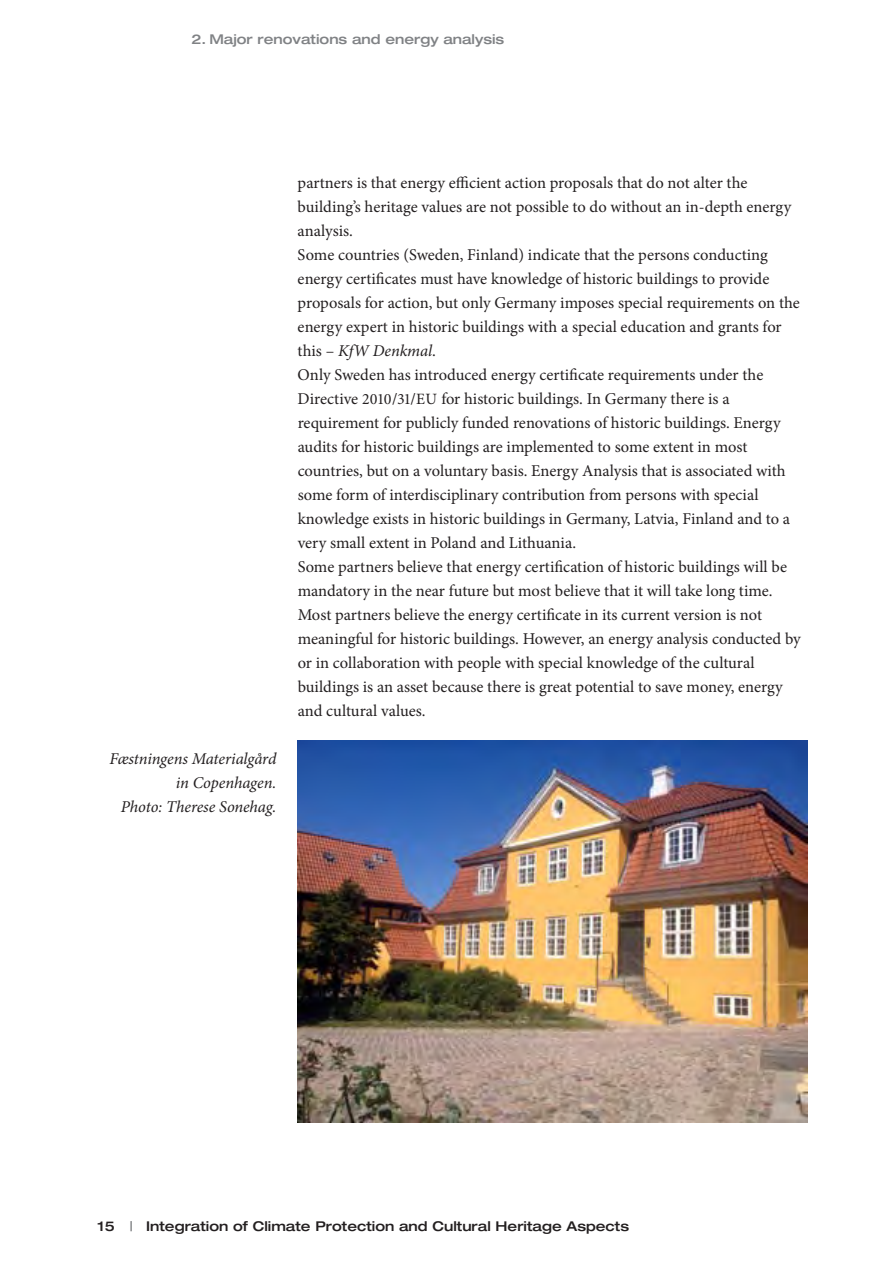
<style>
.page{position:relative;width:893px;height:1263px;background:#fff}
.page>*{position:absolute;margin:0;border:0;box-sizing:border-box;transform-origin:0 0}
.absatz_ohne_leerzeil{font:16.5px/24px "Minion Pro";color:#231f20}
.legende_rechts{font:italic 16.5px/24px "Minion Pro";letter-spacing:-.01em;color:#231f20;text-align:right}
.t1{font:500 expanded 13.5px "Helvetica Neue LT";color:#231f20}
.t2{font:500 expanded 13.5px "Helvetica Neue LT";color:#808285}
.s1{font-style:italic}
.s2{font-size:15.75px}
.s3{color:#808285}
</style>
<div class="page">
<img style="left:298px;top:740px;width:510px;height:383px">
<p class="t2" style="left:191px;top:31px;width:314px">2. Major renovations and energy analysis</p>
<p class="legende_rechts" style="left:110px;top:747px;width:168px">Fæstningens Materialgård in Copenhagen.<br>Photo: Therese Sonehag.</p>
<p class="absatz_ohne_leerzeil" style="left:298px;top:171px;width:495px">partners is that energy efficient action proposals that do not alter the building’s heritage values are not possible to do without an in-depth energy analysis.</p>
<p class="absatz_ohne_leerzeil" style="left:298px;top:243px;width:504px">Some countries (Sweden, Finland) indicate that the persons conducting energy certificates must have knowledge of historic buildings to provide proposals for action, but only Germany imposes special requirements on the energy expert in historic buildings with a special education and grants for this – <span class="s1">KfW Denkmal</span>.</p>
<p class="absatz_ohne_leerzeil" style="left:298px;top:363px;width:494px">Only Sweden has introduced energy certificate requirements under the Directive <span class="s2">2010</span>/<span class="s2">31</span>/<span class="s2">EU</span> for historic buildings. In Germany there is a requirement for publicly funded renovations of historic buildings. Energy audits for historic buildings are implemented to some extent in most countries, but on a voluntary basis. Energy Analysis that is associated with some form of interdisciplinary contribution from persons with special knowledge exists in historic buildings in Germany, Latvia, Finland and to a very small extent in Poland and Lithuania.</p>
<p class="absatz_ohne_leerzeil" style="left:298px;top:555px;width:491px">Some partners believe that energy certification of historic buildings will be mandatory in the near future but most believe that it will take long time.</p>
<p class="absatz_ohne_leerzeil" style="left:298px;top:603px;width:505px">Most partners believe the energy certificate in its current version is not meaningful for historic buildings. However, an energy analysis conducted by or in collaboration with people with special knowledge of the cultural buildings is an asset because there is great potential to save money, energy and cultural values.</p>
<p class="t1" style="left:97px;top:1217px;width:533px">15 <span class="s3">|</span> Integration of Climate Protection and Cultural Heritage Aspects</p>
</div>
